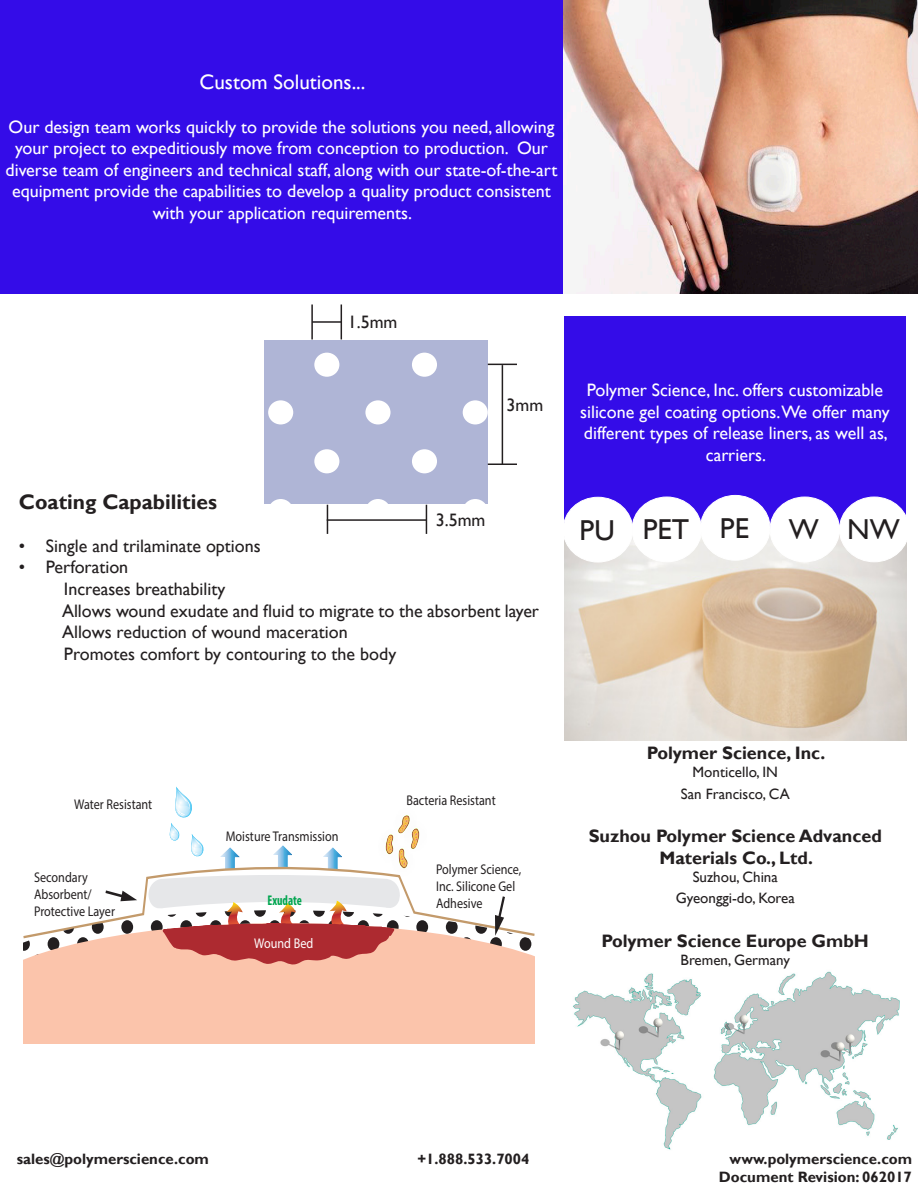
<style>
.page{position:relative;width:918px;height:1188px;background:#fff}
.page>*{position:absolute;margin:0;border:0;box-sizing:border-box;transform-origin:0 0}
.t1{font:28.8px "Gill Sans";color:#231f20}
.t2{font:700 21px "Gill Sans";color:#231f20}
.t3{font:21px "Gill Sans";color:#fff}
.t4{font:18px/21.6px "Gill Sans";color:#fff;text-align:center}
.t5{font:18px "Gill Sans";color:#231f20}
.t6{font:700 18px/21.6px "Gill Sans";color:#231f20;text-align:center}
.t7{font:700 15px "Gill Sans";color:#231f20}
.t8{font:15px "Gill Sans";color:#231f20}
.t9{font:14.1px/17px "Myriad Pro";color:#231f20;scale:.86 1}
.t10{font:14.1px "Myriad Pro";color:#fff;scale:.86 1}
.t11{font:700 condensed 14.1px "Myriad Pro";color:#00a54f;scale:.86 1}
</style>
<div class="page">
<div style="left:265px;top:340px;width:223px;height:164px;background:#afb5d6"></div>
<div style="left:365px;top:400px;width:26px;height:24px;background:#fff;border-radius:50%"></div>
<div style="left:268px;top:400px;width:25px;height:24px;background:#fff;border-radius:50%"></div>
<div style="left:314px;top:353px;width:25px;height:24px;background:#fff;border-radius:50%"></div>
<div style="left:463px;top:400px;width:25px;height:24px;background:#fff;border-radius:50%"></div>
<div style="left:314px;top:449px;width:25px;height:24px;background:#fff;border-radius:50%"></div>
<div style="left:412px;top:353px;width:25px;height:24px;background:#fff;border-radius:50%"></div>
<div style="left:412px;top:449px;width:25px;height:24px;background:#fff;border-radius:50%"></div>
<svg style="left:271px;top:499px;width:20px;height:5px"></svg>
<svg style="left:368px;top:499px;width:20px;height:5px"></svg>
<svg style="left:465px;top:499px;width:20px;height:5px"></svg>
<img style="left:563px;top:0;width:355px;height:294px">
<div style="left:0;top:0;width:563px;height:294px;background:#340ce8"></div>
<img style="left:565px;top:535px;width:341px;height:205px">
<div style="left:564px;top:316px;width:342px;height:212px;background:#340ce8"></div>
<img style="left:573px;top:971px;width:327px;height:179px">
<div style="left:24px;top:965px;width:510px;height:79px;background:#fbc4ab"></div>
<svg style="left:24px;top:786px;width:510px;height:179px"></svg>
<hr style="left:311px;top:304px;width:2px;height:35px;background:#231f20">
<hr style="left:341px;top:304px;width:1px;height:35px;background:#231f20">
<hr style="left:312px;top:321px;width:29px;height:2px;background:#231f20">
<svg style="left:488px;top:364px;width:29px;height:1px"></svg>
<svg style="left:488px;top:464px;width:29px;height:1px"></svg>
<hr style="left:502px;top:365px;width:1px;height:100px;background:#231f20">
<svg style="left:327px;top:505px;width:1px;height:29px"></svg>
<svg style="left:426px;top:505px;width:1px;height:29px"></svg>
<hr style="left:327px;top:519px;width:100px;height:2px;background:#231f20">
<div style="left:563px;top:497px;width:70px;height:65px;background:#fff;border-radius:50%"></div>
<div style="left:563px;top:497px;width:70px;height:65px;border:1px solid #fff;border-radius:50%"></div>
<div style="left:632px;top:497px;width:69px;height:65px;background:#fff;border-radius:50%"></div>
<div style="left:632px;top:497px;width:70px;height:65px;border:1px solid #fff;border-radius:50%"></div>
<div style="left:839px;top:497px;width:70px;height:65px;background:#fff;border-radius:50%"></div>
<div style="left:839px;top:497px;width:70px;height:65px;border:1px solid #fff;border-radius:50%"></div>
<div style="left:701px;top:495px;width:69px;height:65px;background:#fff;border-radius:50%"></div>
<div style="left:700px;top:495px;width:70px;height:65px;border:1px solid #fff;border-radius:50%"></div>
<div style="left:770px;top:497px;width:69px;height:65px;background:#fff;border-radius:50%"></div>
<div style="left:770px;top:497px;width:70px;height:65px;border:1px solid #fff;border-radius:50%"></div>
<p class="t3" style="left:200px;top:70px;width:167px">Custom Solutions...</p>
<p class="t4" style="left:6px;top:116px;width:553px">Our design team works quickly to provide the solutions you need, allowing your project to expeditiously move from conception to production. Our diverse team of engineers and technical staff, along with our state-of-the-art equipment provide the capabilities to develop a quality product consistent with your application requirements.</p>
<p class="t5" style="left:348px;top:312px;width:51px">1.5mm</p>
<p class="t5" style="left:507px;top:394px;width:38px">3mm</p>
<p class="t2" style="left:19px;top:489px;width:200px">Coating Capabilities</p>
<p class="t5" style="left:19px;top:535px;width:243px">• Single and trilaminate options</p>
<p class="t5" style="left:19px;top:557px;width:111px">• Perforation</p>
<p class="t5" style="left:64px;top:578px;width:163px">Increases breathability</p>
<p class="t5" style="left:62px;top:600px;width:479px">Allows wound exudate and fluid to migrate to the absorbent layer</p>
<p class="t5" style="left:62px;top:622px;width:287px">Allows reduction of wound maceration</p>
<p class="t5" style="left:64px;top:643px;width:334px">Promotes comfort by contouring to the body</p>
<p class="t5" style="left:436px;top:509px;width:51px">3.5mm</p>
<p class="t9" style="left:74px;top:795px;width:92px">Water Resistant</p>
<p class="t9" style="left:406px;top:792px;width:105px">Bacteria Resistant</p>
<p class="t9" style="left:226px;top:828px;width:133px">Moisture Transmission</p>
<p class="t9" style="left:34px;top:868px;width:96px">Secondary<br>Absorbent/<br>Protective Layer</p>
<p class="t9" style="left:436px;top:860px;width:101px">Polymer Science,<br>Inc. Silicone Gel<br>Adhesive</p>
<p class="t11" style="left:268px;top:891px;width:41px">Exudate</p>
<p class="t10" style="left:254px;top:935px;width:70px">Wound Bed</p>
<p class="t4" style="left:580px;top:379px;width:311px">Polymer Science, Inc. offers customizable silicone gel coating options.We offer many different types of release liners, as well as, carriers.</p>
<p class="t1" style="left:580px;top:513px;width:37px">PU</p>
<p class="t1" style="left:643px;top:513px;width:48px">PET</p>
<p class="t1" style="left:720px;top:511px;width:31px">PE</p>
<p class="t1" style="left:789px;top:513px;width:32px">W</p>
<p class="t1" style="left:847px;top:513px;width:54px">NW</p>
<p class="t6" style="left:647px;top:743px;width:180px">Polymer Science, Inc.</p>
<p class="t8" style="left:693px;top:764px;width:87px">Monticello, IN</p>
<p class="t8" style="left:681px;top:785px;width:110px">San Francisco, CA</p>
<p class="t6" style="left:589px;top:826px;width:295px">Suzhou Polymer Science Advanced<br>Materials Co., Ltd.</p>
<p class="t8" style="left:693px;top:868px;width:87px">Suzhou, China</p>
<p class="t8" style="left:676px;top:890px;width:121px">Gyeonggi-do, Korea</p>
<p class="t6" style="left:602px;top:930px;width:269px">Polymer Science Europe GmbH</p>
<p class="t8" style="left:681px;top:951px;width:111px">Bremen, Germany</p>
<p class="t7" style="left:17px;top:1150px;width:194px">sales@polymerscience.com</p>
<p class="t7" style="left:417px;top:1150px;width:114px">+1.888.533.7004</p>
<p class="t7" style="left:730px;top:1150px;width:184px">www.polymerscience.com</p>
<p class="t7" style="left:719px;top:1168px;width:195px">Document Revision: 062017</p>
</div>
